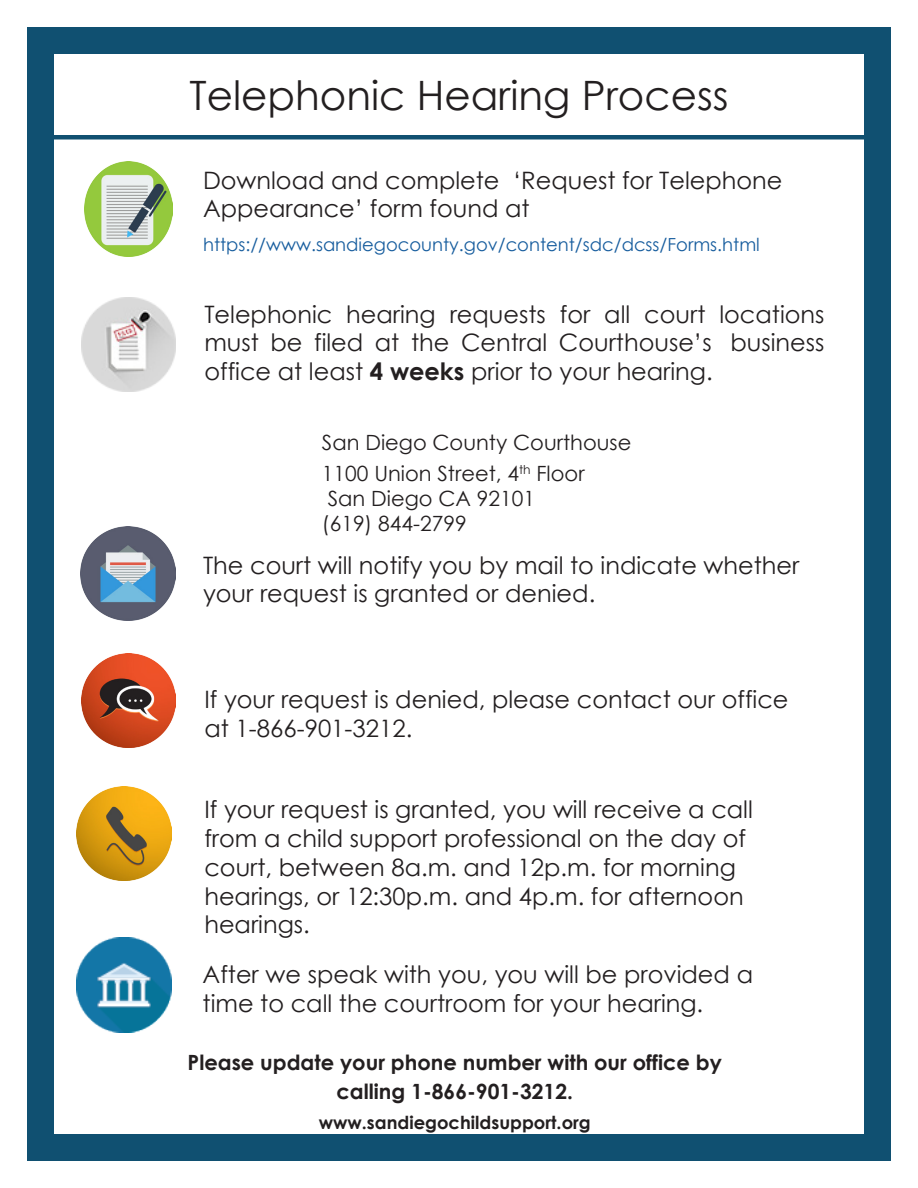
<style>
.page{position:relative;width:918px;height:1188px;background:#fff}
.page>*{position:absolute;margin:0;border:0;box-sizing:border-box;transform-origin:0 0}
.t1{font:40.5px "Century Gothic";color:#231f20}
.t2{font:24px/28.8px "Century Gothic";color:#231f20}
.t3{font:21px/31px "Century Gothic";color:#231f20}
.t4{font:700 21px/30px "Century Gothic";color:#231f20;text-align:center}
.t5{font:18px "Century Gothic";color:#175d9e}
.t6{font:700 18px "Century Gothic";color:#231f20}
.s1{font-weight:700}
</style>
<div class="page">
<div style="left:27px;top:27px;width:864px;height:1134px;background:#105071"></div>
<div style="left:54px;top:54px;width:810px;height:1080px;background:#fff"></div>
<img style="left:84px;top:162px;width:88px;height:94px">
<div style="left:47px;top:135px;width:824px;height:5px;background:#105071"></div>
<img style="left:81px;top:526px;width:94px;height:95px">
<img style="left:77px;top:786px;width:94px;height:95px">
<img style="left:77px;top:938px;width:94px;height:94px">
<img style="left:81px;top:297px;width:95px;height:95px">
<img style="left:81px;top:653px;width:95px;height:95px">
<p class="t1" style="left:190px;top:67px;width:540px">Telephonic Hearing Process</p>
<p class="t2" style="left:203px;top:165px;width:581px">Download and complete ‘Request for Telephone<br>Appearance’ form found at</p>
<p class="t5" style="left:203px;top:232px;width:558px">https://www.sandiegocounty.gov/content/sdc/dcss/Forms.html</p>
<p class="t2" style="left:204px;top:299px;width:622px;text-align:justify">Telephonic hearing requests for all court locations must be filed at the Central Courthouse’s business office at least <span class="s1">4 weeks</span> prior to your hearing.</p>
<p class="t3" style="left:322px;top:427px;width:311px">San Diego County Courthouse<br>1100 Union Street, 4<sup>th</sup> Floor</p>
<p class="t3" style="left:322px;top:486px;width:215px;line-height:25.2px">San Diego CA 92101 (619) 844-2799</p>
<p class="t2" style="left:203px;top:550px;width:598px">The court will notify you by mail to indicate whether your request is granted or denied.</p>
<p class="t2" style="left:204px;top:685px;width:586px">If your request is denied, please contact our office at 1-866-901-3212.</p>
<p class="t2" style="left:204px;top:795px;width:550px">If your request is granted, you will receive a call from a child support professional on the day of court, between 8a.m. and 12p.m. for morning hearings, or 12:30p.m. and 4p.m. for afternoon hearings.</p>
<p class="t2" style="left:203px;top:960px;width:552px">After we speak with you, you will be provided a time to call the courtroom for your hearing.</p>
<p class="t4" style="left:188px;top:1046px;width:536px">Please update your phone number with our office by calling 1-866-901-3212.</p>
<p class="t6" style="left:319px;top:1108px;width:274px">www.sandiegochildsupport.org</p>
</div>
